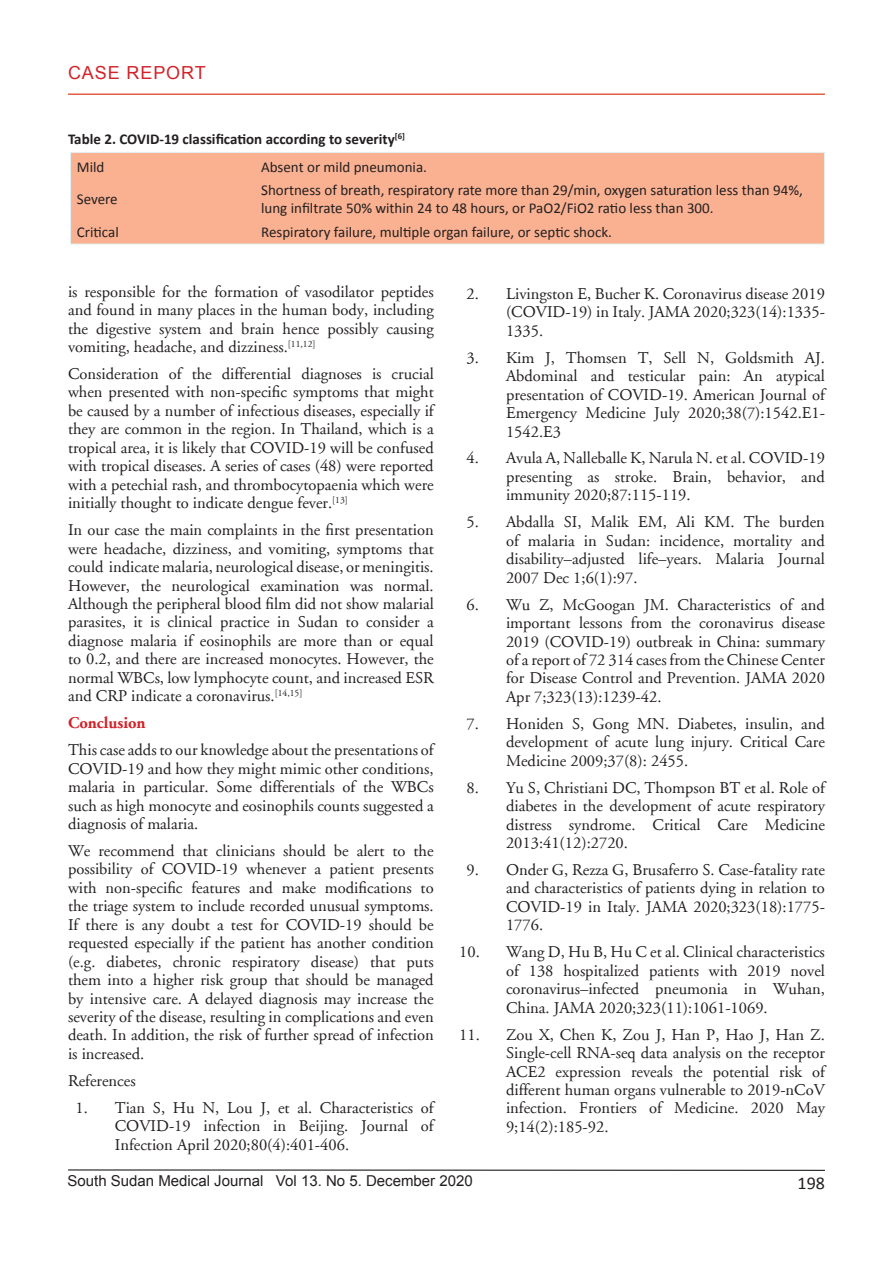
<style>
.page{position:relative;width:893px;height:1263px;background:#fff}
.page>*{position:absolute;margin:0;border:0;box-sizing:border-box;transform-origin:0 0}
.Sidebar{font:18px "Arial";letter-spacing:.05em;color:#d1232a}
.t1{font:18px "Calibri";color:#231f20}
.t2{font:16.5px/18.5px "Adobe Garamond";color:#231f20;text-align:justify}
.t3{font:700 16.5px "Adobe Garamond";color:#d1232a}
.t4{font:15px/18px "Calibri";color:#231f20}
.t5{font:700 15px "Calibri";color:#231f20}
.t6{font:15px "Arial";color:#231f20}
</style>
<div class="page">
<hr style="left:68px;top:1170px;width:757px;height:1px;background:#000">
<hr style="left:68px;top:94px;width:757px;height:1px;background:#d42a00">
<div style="left:71px;top:155px;width:184px;height:23px;background:#f9b190"></div>
<div style="left:255px;top:155px;width:564px;height:23px;background:#f9b191"></div>
<div style="left:72px;top:178px;width:747px;height:64px;background:#f9b191"></div>
<div style="left:70px;top:152px;width:755px;height:92px;border:1px solid #e2f4fa"></div>
<p class="Sidebar" style="left:68px;top:61px;width:139px">CASE REPORT</p>
<p class="t5" style="left:68px;top:130px;width:338px">Table 2. COVID-19 classification according to severity<sup>[6]</sup></p>
<p class="t4" style="left:77px;top:157px;width:29px">Mild</p>
<p class="t4" style="left:261px;top:157px;width:167px">Absent or mild pneumonia.</p>
<p class="t4" style="left:77px;top:189px;width:42px">Severe</p>
<p class="t4" style="left:261px;top:180px;width:543px">Shortness of breath, respiratory rate more than 29/min, oxygen saturation less than 94%, lung infiltrate 50% within 24 to 48 hours, or PaO2/FiO2 ratio less than 300.</p>
<p class="t4" style="left:77px;top:222px;width:43px">Critical</p>
<p class="t4" style="left:261px;top:222px;width:352px">Respiratory failure, multiple organ failure, or septic shock.</p>
<p class="t2" style="left:68px;top:283px;width:367px">is responsible for the formation of vasodilator peptides and found in many places in the human body, including the digestive system and brain hence possibly causing vomiting, headache, and dizziness.<sup>[11,12]</sup></p>
<p class="t2" style="left:68px;top:365px;width:367px">Consideration of the differential diagnoses is crucial when presented with non-specific symptoms that might be caused by a number of infectious diseases, especially if they are common in the region. In Thailand, which is a tropical area, it is likely that COVID-19 will be confused with tropical diseases. A series of cases (48) were reported with a petechial rash, and thrombocytopaenia which were initially thought to indicate dengue fever.<sup>[13]</sup></p>
<p class="t2" style="left:68px;top:521px;width:367px">In our case the main complaints in the first presentation were headache, dizziness, and vomiting, symptoms that could indicate malaria, neurological disease, or meningitis.<br>However, the neurological examination was normal.<br>Although the peripheral blood film did not show malarial parasites, it is clinical practice in Sudan to consider a diagnose malaria if eosinophils are more than or equal to 0.2, and there are increased monocytes. However, the normal WBCs, low lymphocyte count, and increased ESR and CRP indicate a coronavirus.<sup>[14,15]</sup></p>
<p class="t3" style="left:68px;top:714px;width:79px">Conclusion</p>
<p class="t2" style="left:68px;top:741px;width:367px">This case adds to our knowledge about the presentations of COVID-19 and how they might mimic other conditions, malaria in particular. Some differentials of the WBCs such as high monocyte and eosinophils counts suggested a diagnosis of malaria.</p>
<p class="t2" style="left:68px;top:842px;width:367px">We recommend that clinicians should be alert to the possibility of COVID-19 whenever a patient presents with non-specific features and make modifications to the triage system to include recorded unusual symptoms.<br>If there is any doubt a test for COVID-19 should be requested especially if the patient has another condition (e.g. diabetes, chronic respiratory disease) that puts them into a higher risk group that should be managed by intensive care. A delayed diagnosis may increase the severity of the disease, resulting in complications and even death. In addition, the risk of further spread of infection is increased.</p>
<p class="t2" style="left:68px;top:1072px;width:69px">References</p>
<p class="t2" style="left:115px;top:1099px;width:320px;text-indent:-39px">1. Tian S, Hu N, Lou J, et al. Characteristics of COVID-19 infection in Beijing. Journal of Infection April 2020;80(4):401-406.</p>
<p class="t2" style="left:506px;top:285px;width:320px;text-indent:-39px">2. Livingston E, Bucher K. Coronavirus disease 2019 (COVID-19) in Italy. JAMA 2020;323(14):1335- 1335.</p>
<p class="t2" style="left:506px;top:349px;width:320px;text-indent:-39px">3. Kim J, Thomsen T, Sell N, Goldsmith AJ.<br>Abdominal and testicular pain: An atypical presentation of COVID-19. American Journal of Emergency Medicine July 2020;38(7):1542.E1- 1542.E3</p>
<p class="t2" style="left:506px;top:449px;width:320px;text-indent:-39px">4. Avula A, Nalleballe K, Narula N. et al. COVID-19 presenting as stroke. Brain, behavior, and immunity 2020;87:115-119.</p>
<p class="t2" style="left:506px;top:513px;width:320px;text-indent:-39px">5. Abdalla SI, Malik EM, Ali KM. The burden of malaria in Sudan: incidence, mortality and disability–adjusted life–years. Malaria Journal 2007 Dec 1;6(1):97.</p>
<p class="t2" style="left:506px;top:596px;width:320px;text-indent:-39px">6. Wu Z, McGoogan JM. Characteristics of and important lessons from the coronavirus disease 2019 (COVID-19) outbreak in China: summary of a report of 72 314 cases from the Chinese Center for Disease Control and Prevention. JAMA 2020<br>Apr 7;323(13):1239-42.</p>
<p class="t2" style="left:506px;top:715px;width:320px;text-indent:-39px">7. Honiden S, Gong MN. Diabetes, insulin, and development of acute lung injury. Critical Care Medicine 2009;37(8): 2455.</p>
<p class="t2" style="left:506px;top:779px;width:320px;text-indent:-39px">8. Yu S, Christiani DC, Thompson BT et al. Role of diabetes in the development of acute respiratory distress syndrome. Critical Care Medicine 2013:41(12):2720.</p>
<p class="t2" style="left:506px;top:861px;width:320px;text-indent:-39px">9. Onder G, Rezza G, Brusaferro S. Case-fatality rate and characteristics of patients dying in relation to COVID-19 in Italy. JAMA 2020;323(18):1775- 1776.</p>
<p class="t2" style="left:506px;top:943px;width:320px;text-indent:-47px">10. Wang D, Hu B, Hu C et al. Clinical characteristics of 138 hospitalized patients with 2019 novel coronavirus–infected pneumonia in Wuhan, China. JAMA 2020;323(11):1061-1069.</p>
<p class="t2" style="left:506px;top:1026px;width:320px;text-indent:-47px">11. Zou X, Chen K, Zou J, Han P, Hao J, Han Z.<br>Single-cell RNA-seq data analysis on the receptor ACE2 expression reveals the potential risk of different human organs vulnerable to 2019-nCoV infection. Frontiers of Medicine. 2020 May 9;14(2):185-92.</p>
<p class="t6" style="left:68px;top:1170px;width:407px">South Sudan Medical Journal Vol 13. No 5. December 2020</p>
<p class="t1" style="left:798px;top:1172px;width:29px">198</p>
</div>
